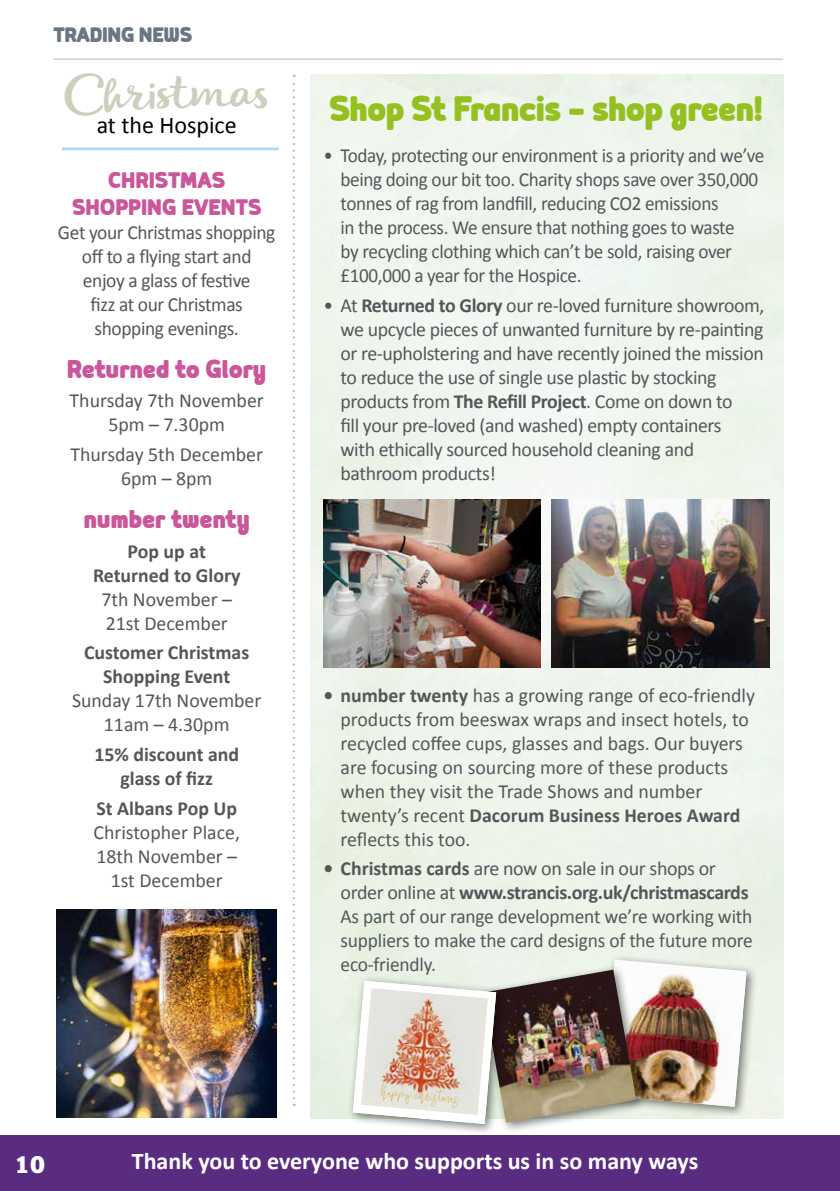
<style>
.page{position:relative;width:840px;height:1191px;background:#fff}
.page>*{position:absolute;margin:0;border:0;box-sizing:border-box;transform-origin:0 0}
.t1{font:48px "Lifehack";letter-spacing:-.04em;color:#cbcfbe}
.t2{font:900 44px "Mairy";letter-spacing:-.02em;color:#94c11f}
.t3{font:900 32px "Mairy";letter-spacing:-.01em;color:#cb5699}
.t4{font:900 28px/26px "Mairy";color:#cb5699;text-align:center}
.t5{font:800 26.4px "FS Lola";color:#fff}
.t6{font:900 26px "Mairy";letter-spacing:-.01em;color:#6a7682}
.t7{font:700 24px "Calibri";color:#fff}
.t8{font:24px "Calibri";color:#000}
.t9{font:20px/24px "Calibri";letter-spacing:-.02em;color:#54575a}
.t10{font:20px/24px "Calibri";color:#54575a;text-align:center}
.t11{font:20px/24px "Calibri";letter-spacing:-.02em;color:#54575a;scale:.96 1}
.t12{font:700 20px/24px "Calibri";color:#54575a;text-align:center}
.s1{font-weight:700}
</style>
<div class="page">
<svg style="left:292px;top:75px;width:3px;height:1030px"></svg>
<img style="left:310px;top:75px;width:472px;height:1043px">
<img style="left:323px;top:499px;width:217px;height:168px">
<img style="left:551px;top:499px;width:217px;height:168px">
<div style="left:0;top:1136px;width:839px;height:55px;background:#592c82"></div>
<hr style="left:62px;top:147px;width:217px;height:3px;background:#b3daf4">
<hr style="left:53px;top:58px;width:729px;height:2px;background:#cbcfbe">
<img style="left:57px;top:909px;width:219px;height:208px">
<div style="left:597px;top:954px;width:160px;height:164px;background:#000;opacity:.5"></div>
<div style="left:477px;top:964px;width:170px;height:170px;background:#000;opacity:.5"></div>
<img style="left:482px;top:969px;width:154px;height:153px">
<div style="left:347px;top:975px;width:160px;height:160px;background:#000;opacity:.5"></div>
<img style="left:352px;top:980px;width:148px;height:147px">
<img style="left:566px;top:959px;width:183px;height:150px">
<h3 class="t6" style="left:53px;top:20px;width:140px">TRADING NEWS</h3>
<h1 class="t1" style="left:62px;top:57px;width:211px">Christmas</h1>
<p class="t8" style="left:97px;top:110px;width:141px">at the Hospice</p>
<h3 class="t4" style="left:72px;top:167px;width:190px">CHRISTMAS<br>SHOPPING EVENTS</h3>
<p class="t9" style="left:58px;top:219px;width:219px;text-align:center">Get your Christmas shopping off to a flying start and<br>enjoy a glass of festive<br>fizz at our Christmas shopping evenings.</p>
<h3 class="t3" style="left:67px;top:350px;width:201px">Returned to Glory</h3>
<p class="t10" style="left:70px;top:388px;width:195px">Thursday 7th November<br>5pm – 7.30pm</p>
<p class="t10" style="left:70px;top:441px;width:194px">Thursday 5th December<br>6pm – 8pm</p>
<h3 class="t3" style="left:83px;top:500px;width:168px">number twenty</h3>
<p class="t12" style="left:93px;top:538px;width:149px">Pop up at<br>Returned to Glory</p>
<p class="t10" style="left:101px;top:586px;width:132px;text-align:left">7th November –<br>21st December</p>
<p class="t12" style="left:84px;top:640px;width:166px">Customer Christmas<br>Shopping Event</p>
<p class="t10" style="left:72px;top:688px;width:191px">Sunday 17th November<br>11am – 4.30pm</p>
<p class="t12" style="left:94px;top:741px;width:146px">15% discount and glass of fizz</p>
<p class="t12" style="left:96px;top:795px;width:142px">St Albans Pop Up</p>
<p class="t10" style="left:93px;top:819px;width:148px">Christopher Place,<br>18th November –<br>1st December</p>
<h2 class="t2" style="left:329px;top:83px;width:435px">Shop St Francis – shop green!</h2>
<p class="t11" style="left:340px;top:143px;width:443px;text-indent:-17px">• Today, protecting our environment is a priority and we’ve being doing our bit too. Charity shops save over 350,000 tonnes of rag from landfill, reducing CO2 emissions<br>in the process. We ensure that nothing goes to waste<br>by recycling clothing which can’t be sold, raising over £100,000 a year for the Hospice.</p>
<p class="t9" style="left:340px;top:292px;width:425px;text-indent:-17px">• At <span class="s1">Returned to Glory</span> our re-loved furniture showroom, we upcycle pieces of unwanted furniture by re-painting or re-upholstering and have recently joined the mission to reduce the use of single use plastic by stocking products from <span class="s1">The Refill Project</span>. Come on down to<br>fill your pre-loved (and washed) empty containers<br>with ethically sourced household cleaning and bathroom products!</p>
<p class="t10" style="left:340px;top:682px;width:416px;text-align:left;text-indent:-17px"><span class="s1">• number twenty</span> has a growing range of eco-friendly products from beeswax wraps and insect hotels, to recycled coffee cups, glasses and bags. Our buyers are focusing on sourcing more of these products when they visit the Trade Shows and number twenty’s recent <span class="s1">Dacorum Business Heroes Award </span>reflects this too.</p>
<p class="t9" style="left:340px;top:856px;width:413px;text-indent:-17px"><span class="s1">• Christmas cards</span> are now on sale in our shops or order online at <span class="s1">www.strancis.org.uk/christmascards </span>As part of our range development we’re working with suppliers to make the card designs of the future more eco-friendly.</p>
<h3 class="t5" style="left:14px;top:1146px;width:33px">10</h3>
<p class="t7" style="left:132px;top:1146px;width:567px">Thank you to everyone who supports us in so many ways</p>
</div>
